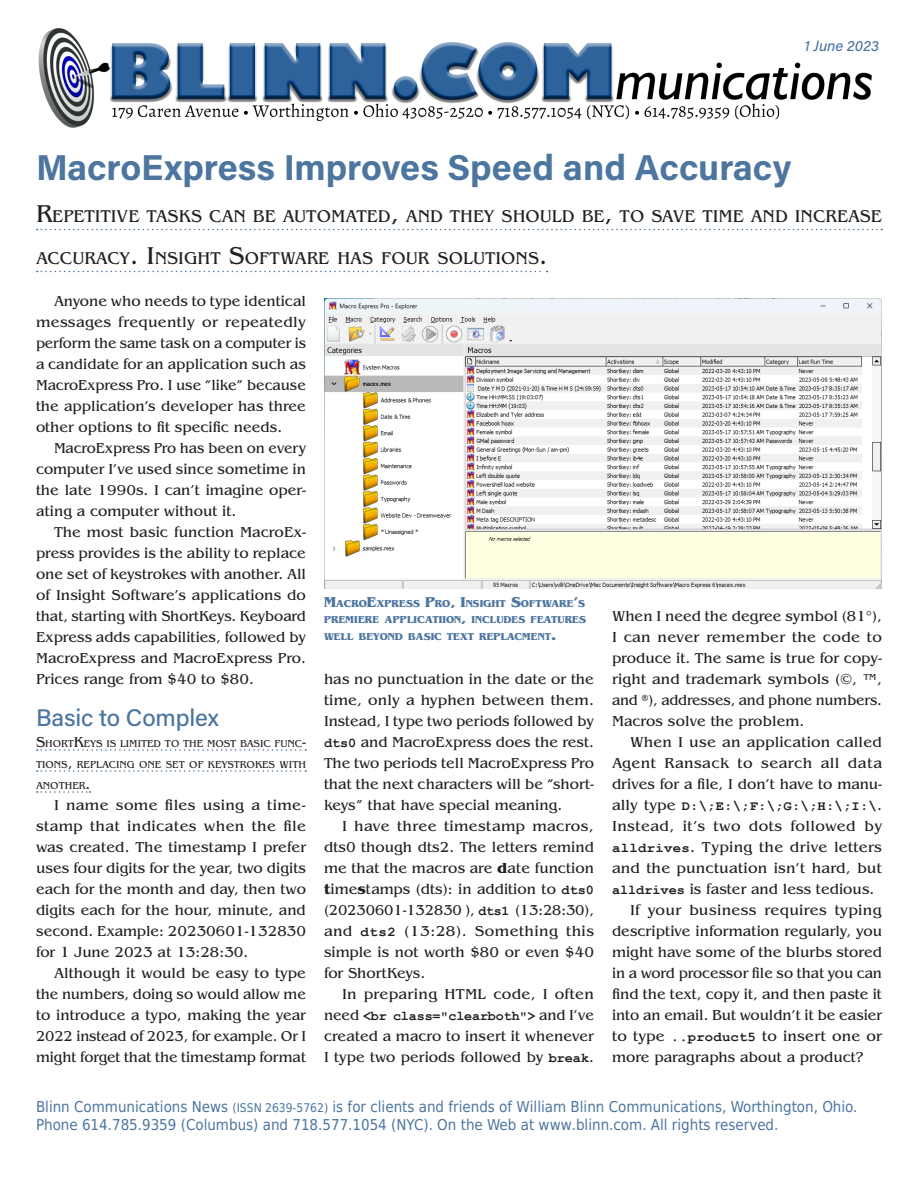
<style>
.page{position:relative;width:918px;height:1188px;background:#fff}
.page>*{position:absolute;margin:0;border:0;box-sizing:border-box;transform-origin:0 0}
.Main_Head_Span_Col{font:700 36px "Acumin Pro";color:#4c759f}
.Subhead_1{font:500 24px "Acumin Pro";letter-spacing:-.005em;color:#4c759f}
.Main_Head_Follow_-_S{font:17.85px "Benguiat Pro ITC";color:#231f20}
.Body_Text{font:15px/21px "Benguiat Pro ITC";color:#231f20;text-align:justify}
.t1{font:15px/18px "DejaVu Sans Condensed";color:#4c759f}
.Dateline{font:italic 500 15px "Acumin Pro";letter-spacing:.005em;color:#4c759f}
.Body_Text-2{font:700 13.5px "Courier New";letter-spacing:-.005em;color:#231f20}
.t2{font:700 10.5px/16.5px "Benguiat Pro ITC";color:#4c759f}
.Subhead_1_follow{font:10.5px/21px "Benguiat Pro ITC";color:#231f20;text-align:justify}
.s1{font-size:25.5px}
.s2{font-size:15px}
.s3{font-family:"Benguiat Pro ITC";font-weight:400;font-size:15px}
.s4{font-family:"Courier New";font-weight:700;font-size:13.5px}
.s5{font-weight:700}
.s6{font-size:12px}
</style>
<div class="page">
<img style="left:38px;top:28px;width:834px;height:100px">
<svg style="left:37px;top:229px;width:845px;height:1px"></svg>
<svg style="left:37px;top:271px;width:511px;height:1px"></svg>
<svg style="left:37px;top:749px;width:269px;height:2px"></svg>
<svg style="left:37px;top:770px;width:269px;height:2px"></svg>
<svg style="left:37px;top:791px;width:54px;height:2px"></svg>
<img style="left:324px;top:299px;width:558px;height:290px">
<p class="Dateline" style="left:805px;top:35px;width:76px">1 June 2023</p>
<p class="Main_Head_Span_Col" style="left:36px;top:142px;width:757px">MacroExpress Improves Speed and Accuracy</p>
<p class="Main_Head_Follow_-_S" style="left:36px;top:206px;width:848px"><span class="s1">R</span>EPETITIVE TASKS CAN BE AUTOMATED<span class="s1">,</span> AND THEY SHOULD BE<span class="s1">,</span> TO SAVE TIME AND INCREASE</p>
<p class="Main_Head_Follow_-_S" style="left:36px;top:248px;width:513px">ACCURACY<span class="s1">. I</span>NSIGHT <span class="s1">S</span>OFTWARE HAS FOUR SOLUTIONS<span class="s1">.</span></p>
<p class="Body_Text" style="left:36px;top:291px;width:272px;text-indent:18px">Anyone who needs to type identical messages frequently or repeatedly perform the same task on a computer is a candidate for an application such as MacroExpress Pro. I use “like” because the application’s developer has three other options to fit specific needs.</p>
<p class="Body_Text" style="left:36px;top:438px;width:272px;text-indent:18px">MacroExpress Pro has been on every computer I’ve used since sometime in the late 1990s. I can’t imagine oper&shy;ating a computer without it.</p>
<p class="Body_Text" style="left:36px;top:522px;width:272px;text-indent:18px">The most basic function MacroEx&shy;press provides is the ability to replace one set of keystrokes with another. All of Insight Software’s applications do that, starting with ShortKeys. Keyboard Express adds capabilities, followed by MacroExpress and MacroExpress Pro.<br>Prices range from $40 to $80.</p>
<p class="Subhead_1" style="left:36px;top:701px;width:184px">Basic to Complex</p>
<p class="Subhead_1_follow" style="left:36px;top:733px;width:272px"><span class="s2">S</span>HORT<span class="s2">K</span>EYS IS LIMITED TO THE MOST BASIC FUNC<span class="s2">-</span>TIONS<span class="s2">,</span> REPLACING ONE SET OF KEYSTROKES WITH ANOTHER<span class="s2">.</span></p>
<p class="Body_Text" style="left:36px;top:795px;width:272px;text-indent:18px">I name some files using a time&shy;stamp that indicates when the file was created. The timestamp I prefer uses four digits for the year, two digits each for the month and day, then two digits each for the hour, minute, and second. Example: 20230601-132830 for 1 June 2023 at 13:28:30.</p>
<p class="Body_Text" style="left:36px;top:963px;width:272px;text-indent:18px">Although it would be easy to type the numbers, doing so would allow me to introduce a typo, making the year 2022 instead of 2023, for example. Or I might forget that the timestamp format</p>
<p class="t2" style="left:324px;top:595px;width:263px"><span class="s2">M</span>ACRO<span class="s2">E</span>XPRESS <span class="s2">P</span>RO<span class="s2">, I</span>NSIGHT <span class="s2">S</span>OFTWARE<span class="s2">’</span>S<br>PREMIE</p>
<p class="Body_Text" style="left:612px;top:606px;width:272px">When I need the degree symbol (81°), I can never remember the code to produce it. The same is true for copy&shy;right and trademark symbols (©, ™, and ®), addresses, and phone numbers.<br>Macros solve the problem.</p>
<p class="Body_Text" style="left:612px;top:732px;width:272px;text-indent:18px">When I use an application called Agent Ransack to search all data drives for a file, I don’t have to manu-</p>
<p class="Body_Text-2" style="left:612px;top:797px;width:271px"><span class="s3">ally type</span> D:\;E:\;F:\;G:\;H:\;I:\<span class="s3">.</span></p>
<p class="Body_Text" style="left:612px;top:816px;width:272px">Instead, it’s two dots followed by <span class="s4">alldrives</span>. Typing the drive letters and the punctuation isn’t hard, but <span class="s4">alldrives</span> is faster and less tedious.</p>
<p class="Body_Text" style="left:612px;top:900px;width:272px;text-indent:18px">If your business requires typing descriptive information regularly, you might have some of the blurbs stored in a word processor file so that you can find the text, copy it, and then paste it into an email. But wouldn’t it be easier to type <span class="s4">..product5</span> to insert one or more paragraphs about a product?</p>
<p class="t2" style="left:324px;top:612px;width:264px;text-indent:41px">RE APPLICATIION<span class="s2">,</span> INCLUDES FEATURES<br>WELL BEYOND BASIC TEXT REPLACMENT<span class="s2">.</span></p>
<p class="Body_Text" style="left:324px;top:669px;width:272px">has no punctuation in the date or the time, only a hyphen between them.<br>Instead, I type two periods followed by <span class="s4">dts0</span> and MacroExpress does the rest.<br>The two periods tell MacroExpress Pro that the next characters will be “short&shy;keys” that have special meaning.</p>
<p class="Body_Text" style="left:324px;top:816px;width:272px;text-indent:18px">I have three timestamp macros, dts0 though dts2. The letters remind me that the macros are <span class="s5">d</span>ate function <span class="s5">t</span>ime<span class="s5">s</span>tamps (dts): in addition to <span class="s4">dts0 </span>(20230601-132830 ), <span class="s4">dts1</span> (13:28:30), and <span class="s4">dts2</span> (13:28). Something this simple is not worth $80 or even $40 for ShortKeys.</p>
<p class="Body_Text" style="left:342px;top:984px;width:254px">In preparing HTML code, I often</p>
<p class="Body_Text-2" style="left:324px;top:1007px;width:271px"><span class="s3">need</span> &lt;br class="clearboth"&gt; <span class="s3">and I’ve</span></p>
<p class="Body_Text" style="left:324px;top:1026px;width:272px">created a macro to insert it whenever<br>I type two periods followed by <span class="s4">break</span>.</p>
<p class="t1" style="left:36px;top:1098px;width:823px">Blinn Communications News <span class="s6">(ISSN 2639-5762)</span> is for clients and friends of William Blinn Communications, Worthington, Ohio.<br>Phone 614.785.9359 (Columbus) and 718.577.1054 (NYC). On the Web at www.blinn.com. All rights reserved.</p>
</div>
